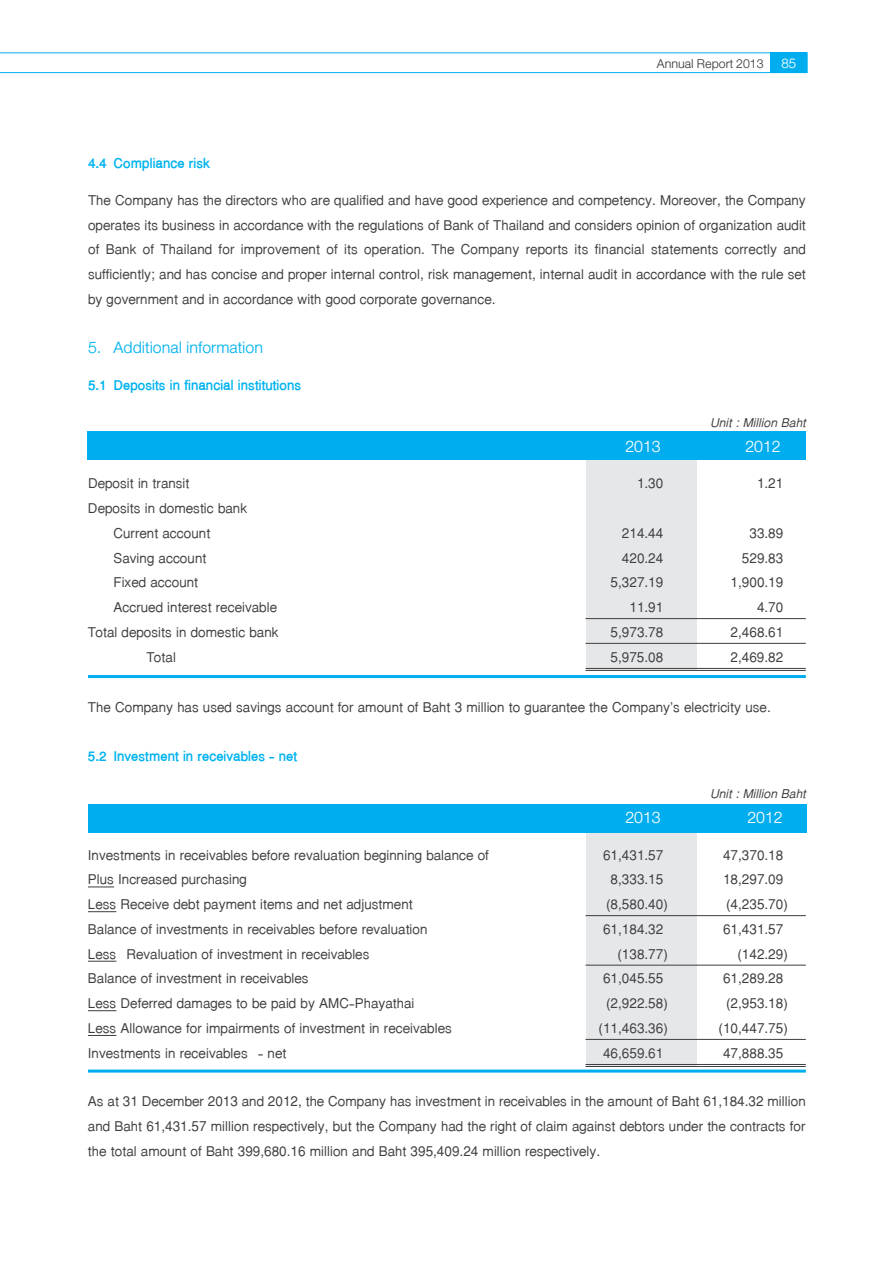
<style>
.page{position:relative;width:893px;height:1263px;background:#fff}
.page>*{position:absolute;margin:0;border:0;box-sizing:border-box;transform-origin:0 0}
.t1{font:23.25px/24.8px "DB Thai Text X";color:#3e3e3f}
.t2{font:700 23.25px "DB Thai Text X";color:#00b3ef}
.t3{font:23.25px "DB Helvethaica X 45 Li";color:#00b3ef}
.t4{font:23.25px "DB Helvethaica X 45 Li";color:#fff}
.t5{font:italic 21px "DB Thai Text X";color:#3e3e3f}
.t6{font:18px "DB Helvethaica X 45 Li";color:#3e3e3f}
.s1{font-size:19.5px;color:#fff}
</style>
<div class="page">
<svg style="left:0;top:53px;width:770px;height:20px"></svg>
<div style="left:770px;top:53px;width:37px;height:20px;background:#00aeef"></div>
<div style="left:586px;top:445px;width:110px;height:225px;background:#e6e7e9"></div>
<div style="left:586px;top:827px;width:110px;height:238px;background:#e6e7e9"></div>
<div style="left:87px;top:432px;width:719px;height:28px;background:#00aeef"></div>
<div style="left:88px;top:804px;width:718px;height:28px;background:#00aeef"></div>
<hr style="left:585px;top:618px;width:221px;height:1px;background:#3e3e3f">
<hr style="left:585px;top:643px;width:221px;height:1px;background:#3e3e3f">
<hr style="left:585px;top:668px;width:221px;height:1px;background:#3e3e3f">
<hr style="left:585px;top:670px;width:221px;height:1px;background:#3e3e3f">
<hr style="left:88px;top:675px;width:718px;height:3px;background:#00aeef">
<svg style="left:88px;top:886px;width:26px;height:1px"></svg>
<hr style="left:585px;top:915px;width:221px;height:1px;background:#3e3e3f">
<svg style="left:88px;top:911px;width:28px;height:1px"></svg>
<hr style="left:585px;top:965px;width:221px;height:1px;background:#3e3e3f">
<svg style="left:88px;top:961px;width:28px;height:1px"></svg>
<svg style="left:88px;top:1010px;width:28px;height:1px"></svg>
<hr style="left:585px;top:1039px;width:221px;height:1px;background:#3e3e3f">
<svg style="left:88px;top:1035px;width:28px;height:1px"></svg>
<hr style="left:585px;top:1064px;width:221px;height:1px;background:#3e3e3f">
<hr style="left:585px;top:1066px;width:221px;height:1px;background:#3e3e3f">
<hr style="left:88px;top:1069px;width:718px;height:3px;background:#00aeef">
<p class="t6" style="left:657px;top:54px;width:141px">Annual Report 2013 <span class="s1">85</span></p>
<p class="t2" style="left:88px;top:151px;width:123px">4.4 Compliance risk</p>
<p class="t1" style="left:88px;top:189px;width:719px;text-align:justify">The Company has the directors who are qualified and have good experience and competency. Moreover, the Company operates its business in accordance with the regulations of Bank of Thailand and considers opinion of organization audit of Bank of Thailand for improvement of its operation. The Company reports its financial statements correctly and sufficiently; and has concise and proper internal control, risk management, internal audit in accordance with the rule set by government and in accordance with good corporate governance.</p>
<p class="t3" style="left:88px;top:335px;width:177px">5. Additional information</p>
<p class="t2" style="left:88px;top:373px;width:215px">5.1 Deposits in financial institutions</p>
<p class="t5" style="left:710px;top:411px;width:97px">Unit : Million Baht</p>
<p class="t4" style="left:625px;top:433px;width:37px">2013</p>
<p class="t4" style="left:745px;top:433px;width:37px">2012</p>
<p class="t1" style="left:88px;top:472px;width:103px">Deposit in transit</p>
<p class="t1" style="left:637px;top:472px;width:28px">1.30</p>
<p class="t1" style="left:757px;top:472px;width:28px">1.21</p>
<p class="t1" style="left:88px;top:497px;width:161px;text-align:center">Deposits in domestic bank<br>Current account</p>
<p class="t1" style="left:622px;top:522px;width:43px">214.44</p>
<p class="t1" style="left:749px;top:522px;width:35px">33.89</p>
<p class="t1" style="left:113px;top:546px;width:94px">Saving account</p>
<p class="t1" style="left:622px;top:546px;width:43px">420.24</p>
<p class="t1" style="left:742px;top:546px;width:43px">529.83</p>
<p class="t1" style="left:113px;top:571px;width:86px">Fixed account</p>
<p class="t1" style="left:611px;top:571px;width:54px">5,327.19</p>
<p class="t1" style="left:731px;top:571px;width:54px">1,900.19</p>
<p class="t1" style="left:113px;top:596px;width:165px">Accrued interest receivable</p>
<p class="t1" style="left:629px;top:596px;width:35px">11.91</p>
<p class="t1" style="left:757px;top:596px;width:28px">4.70</p>
<p class="t1" style="left:88px;top:621px;width:192px">Total deposits in domestic bank</p>
<p class="t1" style="left:611px;top:621px;width:54px">5,973.78</p>
<p class="t1" style="left:731px;top:621px;width:54px">2,468.61</p>
<p class="t1" style="left:146px;top:645px;width:31px">Total</p>
<p class="t1" style="left:611px;top:645px;width:54px">5,975.08</p>
<p class="t1" style="left:88px;top:633px;width:697px;line-height:50.2px;text-indent:643px">2,469.82<br>The Company has used savings account for amount of Baht 3 million to guarantee the Company’s electricity use.</p>
<p class="t2" style="left:88px;top:744px;width:211px">5.2 Investment in receivables - net</p>
<p class="t5" style="left:710px;top:782px;width:97px">Unit : Million Baht</p>
<p class="t4" style="left:625px;top:805px;width:37px">2013</p>
<p class="t4" style="left:747px;top:805px;width:37px">2012</p>
<p class="t1" style="left:88px;top:843px;width:403px">Investments in receivables before revaluation beginning balance of</p>
<p class="t1" style="left:603px;top:843px;width:62px">61,431.57</p>
<p class="t1" style="left:723px;top:843px;width:62px">47,370.18</p>
<p class="t1" style="left:88px;top:868px;width:160px">Plus Increased purchasing</p>
<p class="t1" style="left:611px;top:868px;width:54px">8,333.15</p>
<p class="t1" style="left:723px;top:868px;width:62px">18,297.09</p>
<p class="t1" style="left:88px;top:893px;width:326px">Less Receive debt payment items and net adjustment</p>
<p class="t1" style="left:606px;top:893px;width:63px">(8,580.40)</p>
<p class="t1" style="left:726px;top:893px;width:63px">(4,235.70)</p>
<p class="t1" style="left:88px;top:918px;width:341px">Balance of investments in receivables before revaluation</p>
<p class="t1" style="left:603px;top:918px;width:62px">61,184.32</p>
<p class="t1" style="left:723px;top:918px;width:62px">61,431.57</p>
<p class="t1" style="left:88px;top:942px;width:283px">Less Revaluation of investment in receivables</p>
<p class="t1" style="left:617px;top:942px;width:52px">(138.77)</p>
<p class="t1" style="left:737px;top:942px;width:52px">(142.29)</p>
<p class="t1" style="left:88px;top:967px;width:222px">Balance of investment in receivables</p>
<p class="t1" style="left:603px;top:967px;width:62px">61,045.55</p>
<p class="t1" style="left:723px;top:967px;width:62px">61,289.28</p>
<p class="t1" style="left:88px;top:992px;width:328px">Less Deferred damages to be paid by AMC-Phayathai</p>
<p class="t1" style="left:606px;top:992px;width:63px">(2,922.58)</p>
<p class="t1" style="left:726px;top:992px;width:63px">(2,953.18)</p>
<p class="t1" style="left:88px;top:1017px;width:365px">Less Allowance for impairments of investment in receivables</p>
<p class="t1" style="left:599px;top:1017px;width:71px">(11,463.36)</p>
<p class="t1" style="left:719px;top:1017px;width:71px">(10,447.75)</p>
<p class="t1" style="left:88px;top:1041px;width:200px">Investments in receivables - net</p>
<p class="t1" style="left:603px;top:1041px;width:62px">46,659.61</p>
<p class="t1" style="left:88px;top:1029px;width:719px;line-height:48.8px;text-indent:635px">47,888.35<br>As at 31 December 2013 and 2012, the Company has investment in receivables in the amount of Baht 61,184.32 million</p>
<p class="t1" style="left:88px;top:1115px;width:719px">and Baht 61,431.57 million respectively, but the Company had the right of claim against debtors under the contracts for the total amount of Baht 399,680.16 million and Baht 395,409.24 million respectively.</p>
</div>
